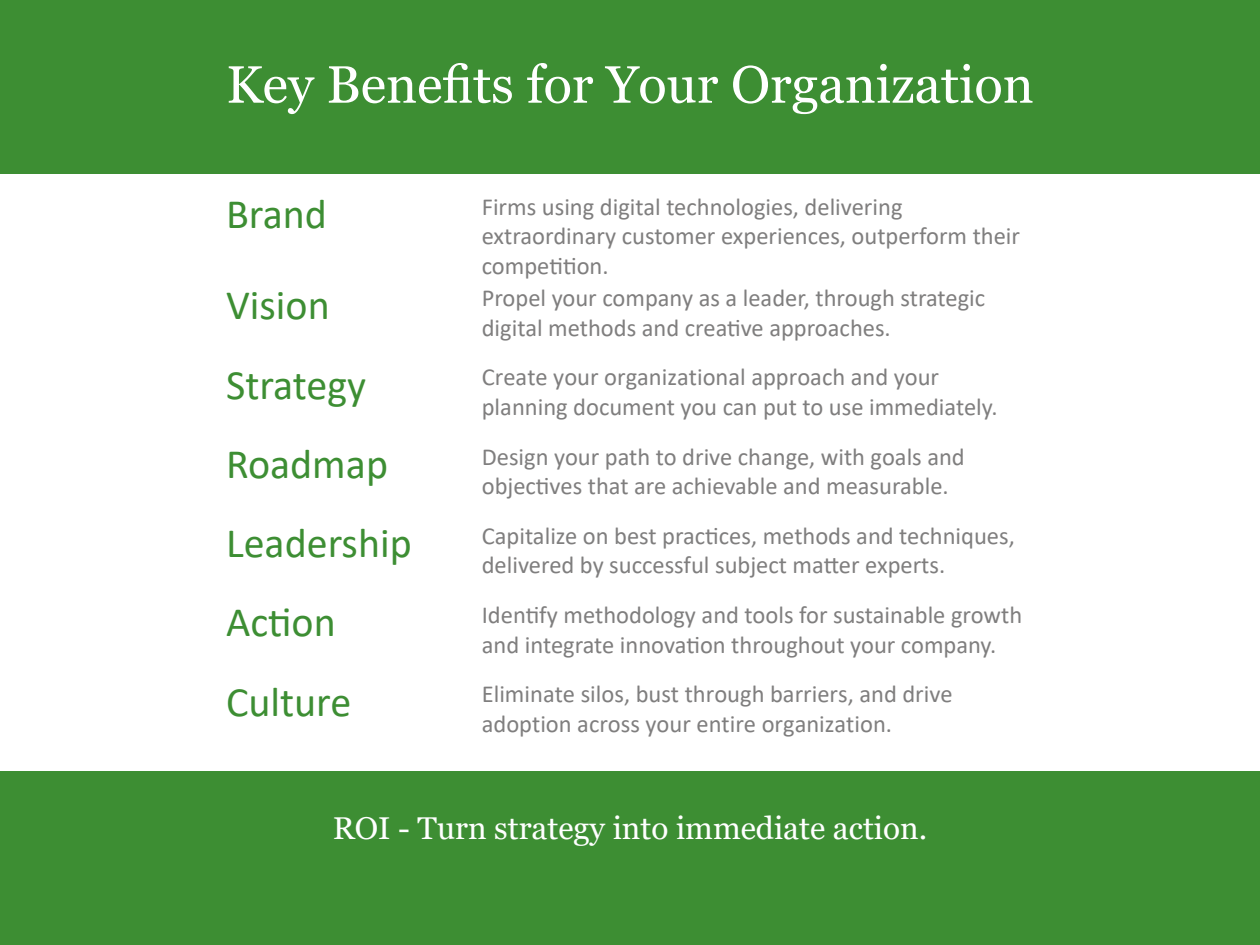
<style>
.page{position:relative;width:1260px;height:945px;background:#fff}
.page>*{position:absolute;margin:0;border:0;box-sizing:border-box;transform-origin:0 0}
.t1{font:52.5px "Georgia";color:#fff}
.t2{font:42px "Calibri";color:#3d8e33}
.t3{font:31.5px "Georgia";color:#fff}
.t4{font:24.5px/29.4px "Calibri";color:#7f7e7e}
</style>
<div class="page">
<div style="left:0;top:0;width:1260px;height:173px;background:#3d8e33"></div>
<div style="left:0;top:772px;width:1260px;height:173px;background:#3d8e33"></div>
<p class="t1" style="left:226px;top:53px;width:809px">Key Benefits for Your Organization</p>
<p class="t2" style="left:226px;top:185px;width:102px">Brand</p>
<p class="t4" style="left:482px;top:192px;width:540px">Firms using digital technologies, delivering extraordinary customer experiences, outperform their competition.</p>
<p class="t2" style="left:226px;top:276px;width:105px">Vision</p>
<p class="t4" style="left:482px;top:283px;width:505px">Propel your company as a leader, through strategic digital methods and creative approaches.</p>
<p class="t2" style="left:226px;top:355px;width:142px">Strategy</p>
<p class="t4" style="left:482px;top:362px;width:517px">Create your organizational approach and your planning document you can put to use immediately.</p>
<p class="t2" style="left:226px;top:435px;width:163px">Roadmap</p>
<p class="t4" style="left:482px;top:441px;width:485px">Design your path to drive change, with goals and objectives that are achievable and measurable.</p>
<p class="t2" style="left:226px;top:514px;width:187px">Leadership</p>
<p class="t4" style="left:482px;top:520px;width:535px">Capitalize on best practices, methods and techniques, delivered by successful subject matter experts.</p>
<p class="t2" style="left:226px;top:593px;width:111px">Action</p>
<p class="t4" style="left:482px;top:600px;width:542px">Identify methodology and tools for sustainable growth and integrate innovation throughout your company.</p>
<p class="t2" style="left:226px;top:672px;width:127px">Culture</p>
<p class="t4" style="left:482px;top:679px;width:472px">Eliminate silos, bust through barriers, and drive adoption across your entire organization.</p>
<p class="t3" style="left:333px;top:809px;width:596px">ROI - Turn strategy into immediate action.</p>
</div>
